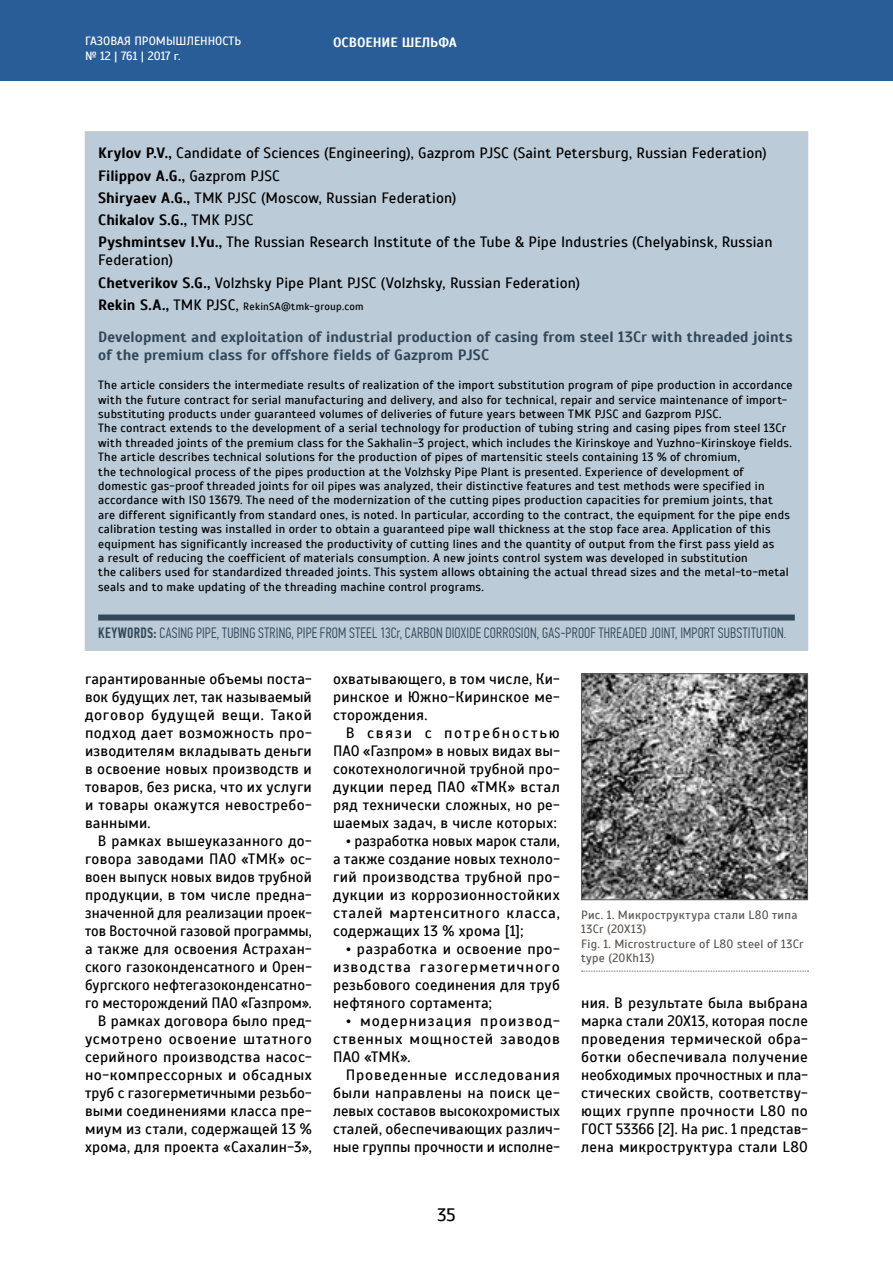
<style>
.page{position:relative;width:893px;height:1263px;background:#fff}
.page>*{position:absolute;margin:0;border:0;box-sizing:border-box;transform-origin:0 0}
.t1{font:18px "Scada";color:#000}
.t2{font:15px/18px "Scada";letter-spacing:.015em;color:#000;text-align:justify}
.t3{font:700 15px/18px "Scada";letter-spacing:.005em;color:#32485a}
.t4{font:300 15px "PF Din Text Comp Pro";letter-spacing:.01em;color:#32485a}
.t5{font:700 13.5px "Scada";color:#fff}
.t6{font:12px/14.4px "Scada";letter-spacing:.02em;color:#000}
.t7{font:12px/14.4px "Scada";letter-spacing:.02em;color:#5b5753}
.t8{font:12px/14.4px "Scada";color:#fff}
.t9{font:10.5px "Scada";letter-spacing:.02em;color:#000}
.s1{font-weight:700}
.s2{font-weight:700;font-size:15px}
.s3{font-size:15px}
.s4{font-weight:500}
</style>
<div class="page">
<div style="left:0;top:0;width:893px;height:81px;background:#295d97"></div>
<img style="left:583px;top:675px;width:223px;height:223px">
<div style="left:581px;top:673px;width:227px;height:227px;border:1px solid #5b5753"></div>
<div style="left:85px;top:132px;width:723px;height:518px;background:#bbcbd8"></div>
<div style="left:98px;top:614px;width:697px;height:6px;background:#32485a"></div>
<svg style="left:581px;top:971px;width:227px;height:1px"></svg>
<p class="t8" style="left:85px;top:34px;width:158px">ГАЗОВАЯ ПРОМЫШЛЕННОСТЬ № 12 | 761 | 2017 г.</p>
<p class="t5" style="left:333px;top:34px;width:125px">ОСВОЕНИЕ ШЕЛЬФА</p>
<p class="t2" style="left:98px;top:142px;width:676px;line-height:22.2px;text-align:left"><span class="s1">Krylov P.V.,</span> Candidate of Sciences (Engineering), Gazprom PJSC (Saint Petersburg, Russian Federation)<br><span class="s1">Filippov A.G.,</span> Gazprom PJSC<br><span class="s1">Shiryaev A.G.,</span> TMK PJSC (Moscow, Russian Federation)<br><span class="s1">Chikalov S.G.,</span> TMK PJSC<br><span class="s1">Pyshmintsev I.Yu.,</span> The Russian Research Institute of the Tube &amp; Pipe Industries (Chelyabinsk, Russian</p>
<p class="t2" style="left:98px;top:249px;width:483px;line-height:22.2px">Federation)<br><span class="s1">Chetverikov S.G.,</span> Volzhsky Pipe Plant PJSC (Volzhsky, Russian Federation)</p>
<p class="t9" style="left:98px;top:300px;width:267px"><span class="s2">Rekin S.A.,</span> <span class="s3">TMK PJSC,</span> RekinSA@tmk-group.com</p>
<p class="t3" style="left:98px;top:328px;width:696px">Development and exploitation of industrial production of casing from steel 13Cr with threaded joints of the premium class for offshore fields of Gazprom PJSC</p>
<p class="t6" style="left:98px;top:378px;width:696px">The article considers the intermediate results of realization of the import substitution program of pipe production in accordance with the future contract for serial manufacturing and delivery, and also for technical, repair and service maintenance of import&shy;substituting products under guaranteed volumes of deliveries of future years between TMK PJSC and Gazprom PJSC.<br>The contract extends to the development of a serial technology for production of tubing string and casing pipes from steel 13Cr with threaded joints of the premium class for the Sakhalin-3 project, which includes the Kirinskoye and Yuzhno-Kirinskoye fields.<br>The article describes technical solutions for the production of pipes of martensitic steels containing 13 % of chromium,<br>the technological process of the pipes production at the Volzhsky Pipe Plant is presented. Experience of development of domestic gas-proof threaded joints for oil pipes was analyzed, their distinctive features and test methods were specified in accordance with ISO 13679. The need of the modernization of the cutting pipes production capacities for premium joints, that are different significantly from standard ones, is noted. In particular, according to the contract, the equipment for the pipe ends calibration testing was installed in order to obtain a guaranteed pipe wall thickness at the stop face area. Application of this equipment has significantly increased the productivity of cutting lines and the quantity of output from the first pass yield as<br>a result of reducing the coefficient of materials consumption. A new joints control system was developed in substitution<br>the calibers used for standardized threaded joints. This system allows obtaining the actual thread sizes and the metal-to-metal seals and to make updating of the threading machine control programs.</p>
<p class="t4" style="left:98px;top:624px;width:690px"><span class="s4">KEYWORDS:</span> CASING PIPE, TUBING STRING, PIPE FROM STEEL 13Cr, CARBON DIOXIDE CORROSION, GAS-PROOF THREADED JOINT, IMPORT SUBSTITUTION.</p>
<p class="t2" style="left:85px;top:670px;width:228px">гарантированные объемы поста&shy;вок будущих лет, так называемый договор будущей вещи. Такой подход дает возможность про&shy;изводителям вкладывать деньги в освоение новых производств и товаров, без риска, что их услуги и товары окажутся невостребо&shy;ванными.</p>
<p class="t2" style="left:85px;top:832px;width:228px;text-align:right">В рамках вышеуказанного до&shy;говора заводами ПАО «ТМК» ос&shy;воен выпуск новых видов трубной продукции, в том числе предна&shy;значенной для реализации проек&shy;тов Восточной газовой программы, а также для освоения Астрахан&shy;ского газоконденсатного и Орен&shy;бургского нефтегазоконденсатно&shy;го месторождений ПАО «Газпром».<br>В рамках договора было пред&shy;усмотрено освоение штатного серийного производства насос&shy;но-компрессорных и обсадных труб с газогерметичными резьбо&shy;выми соединениями класса пре&shy;миум из стали, содержащей 13 % хрома, для проекта «Сахалин-3»,</p>
<p class="t2" style="left:333px;top:670px;width:228px">охватывающего, в том числе, Ки&shy;ринское и Южно-Киринское ме&shy;сторождения.</p>
<p class="t2" style="left:333px;top:724px;width:228px;text-indent:13px">В связи с потребностью ПАО «Газпром» в новых видах вы&shy;сокотехнологичной трубной про&shy;дукции перед ПАО «ТМК» встал ряд технически сложных, но ре&shy;шаемых задач, в числе которых:</p>
<p class="t2" style="left:333px;top:832px;width:228px;text-indent:13px">• разработка новых марок стали, а также создание новых техноло&shy;гий производства трубной про&shy;дукции из коррозионностойких сталей мартенситного класса, содержащих 13 % хрома [1];</p>
<p class="t2" style="left:333px;top:940px;width:228px;text-indent:13px">• разработка и освоение про&shy;изводства газогерметичного резьбового соединения для труб нефтяного сортамента;</p>
<p class="t2" style="left:333px;top:1012px;width:228px;text-indent:13px">• модернизация производ&shy;ственных мощностей заводов ПАО «ТМК».</p>
<p class="t2" style="left:333px;top:1066px;width:228px;text-indent:13px">Проведенные исследования были направлены на поиск це&shy;левых составов высокохромистых сталей, обеспечивающих различ&shy;ные группы прочности и исполне-</p>
<p class="t1" style="left:437px;top:1204px;width:20px">35</p>
<p class="t7" style="left:581px;top:908px;width:224px">Рис. 1. Микроструктура стали L80 типа<br>13Cr (20Х13)<br>Fig. 1. Microstructure of L80 steel of 13Cr type (20Kh13)</p>
<p class="t2" style="left:581px;top:994px;width:228px">ния. В результате была выбрана марка стали 20Х13, которая после проведения термической обра&shy;ботки обеспечивала получение необходимых прочностных и пла&shy;стических свойств, соответству&shy;ющих группе прочности L80 по ГОСТ 53366 [2]. На рис. 1 представ&shy;лена микроструктура стали L80</p>
</div>
